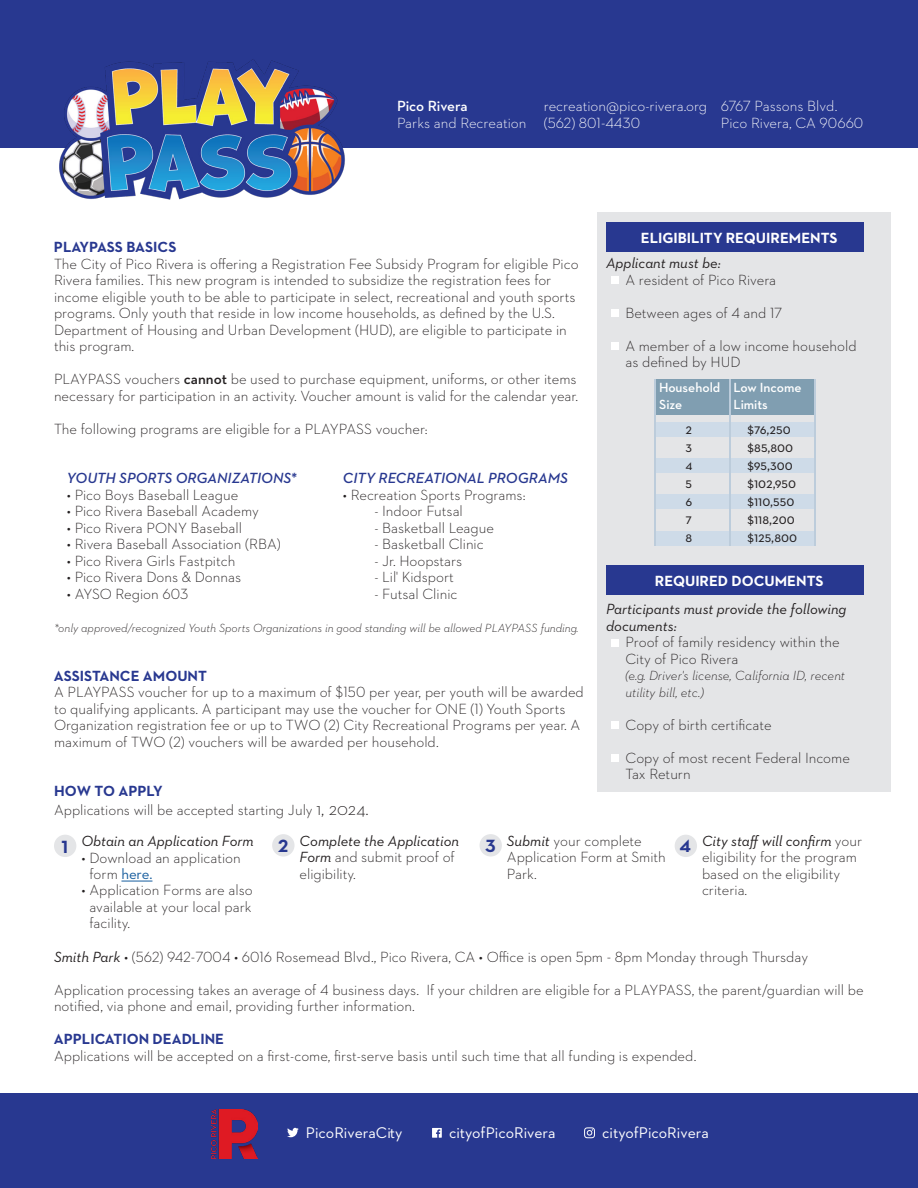
<style>
.page{position:relative;width:918px;height:1188px;background:#fff}
.page>*{position:absolute;margin:0;border:0;box-sizing:border-box;transform-origin:0 0}
.t1{font:700 18px "Neutraface 2 Text";color:#283890}
.t2{font:15.75px "Neutraface 2 Text";color:#fff}
.t3{font:300 15px/16.5px "Neutraface 2 Text";color:#231f20}
.t4{font:300 15px "Neutraface 2 Text";color:#fff}
.t5{font:italic 15px/16.5px "Neutraface 2 Text";color:#231f20}
.t6{font:15px "Neutraface 2 Text";color:#231f20}
.t7{font:italic 600 15px "Neutraface 2 Text";color:#283890}
.t8{font:700 15px "Neutraface 2 Text";color:#fff}
.t9{font:700 15px "Neutraface 2 Text";color:#283890}
.t10{font:600 15px "Neutraface 2 Text";letter-spacing:-.005em;color:#fff}
.t11{font:italic 300 13.5px "Neutraface 2 Text";color:#231f20}
.t12{font:600 13.5px/16.5px "Neutraface 2 Text";color:#fff}
.t13{font:italic 300 12px "Neutraface 2 Text";color:#231f20}
.s1{font-weight:600}
.s2{font-weight:700;color:#283890}
.s3{font-size:18px}
.s4{font-weight:400;font-style:italic}
.s5{font-weight:400;color:#175d9e}
</style>
<div class="page">
<div style="left:597px;top:212px;width:294px;height:580px;background:#e4e5e7"></div>
<div style="left:0;top:0;width:918px;height:147px;background:#283890"></div>
<div style="left:655px;top:422px;width:160px;height:14px;background:#cedbe8"></div>
<div style="left:655px;top:379px;width:74px;height:36px;background:#809eb1"></div>
<div style="left:731px;top:379px;width:84px;height:36px;background:#809eb1"></div>
<div style="left:655px;top:495px;width:160px;height:14px;background:#cedbe8"></div>
<div style="left:655px;top:458px;width:160px;height:15px;background:#cedbe8"></div>
<div style="left:655px;top:531px;width:160px;height:15px;background:#cedbe8"></div>
<hr style="left:815px;top:379px;width:1px;height:167px;background:#bcccdb">
<hr style="left:654px;top:379px;width:1px;height:167px;background:#bcccdb">
<hr style="left:729px;top:379px;width:2px;height:167px;background:#bcccdb">
<div style="left:606px;top:222px;width:258px;height:30px;background:#283890"></div>
<div style="left:606px;top:566px;width:258px;height:29px;background:#283890"></div>
<div style="left:0;top:1094px;width:918px;height:94px;background:#283890"></div>
<div style="left:611px;top:309px;width:7px;height:8px;background:#fff"></div>
<div style="left:611px;top:721px;width:7px;height:8px;background:#fff"></div>
<div style="left:611px;top:342px;width:7px;height:8px;background:#fff"></div>
<div style="left:611px;top:754px;width:7px;height:8px;background:#fff"></div>
<div style="left:611px;top:277px;width:7px;height:7px;background:#fff"></div>
<div style="left:611px;top:639px;width:7px;height:8px;background:#fff"></div>
<div style="left:54px;top:835px;width:22px;height:22px;background:#e4e5e7;border-radius:50%"></div>
<div style="left:272px;top:834px;width:23px;height:23px;background:#e4e5e7;border-radius:50%"></div>
<div style="left:480px;top:834px;width:22px;height:23px;background:#e4e5e7;border-radius:50%"></div>
<div style="left:675px;top:835px;width:22px;height:22px;background:#e4e5e7;border-radius:50%"></div>
<img style="left:54px;top:59px;width:294px;height:141px">
<img style="left:211px;top:1110px;width:47px;height:48px">
<svg style="left:432px;top:1128px;width:10px;height:10px"></svg>
<svg style="left:287px;top:1128px;width:12px;height:9px"></svg>
<svg style="left:584px;top:1127px;width:11px;height:11px"></svg>
<hr style="left:121px;top:881px;width:31px;height:1px;background:#175d9e">
<p class="t9" style="left:54px;top:237px;width:124px">PLAYPASS BASICS</p>
<p class="t10" style="left:397px;top:96px;width:72px">Pico Rivera</p>
<p class="t4" style="left:397px;top:113px;width:131px">Parks and Recreation</p>
<p class="t4" style="left:544px;top:97px;width:165px">recreation@pico-rivera.org</p>
<p class="t4" style="left:544px;top:113px;width:98px">(562) 801-4430</p>
<p class="t4" style="left:721px;top:97px;width:118px">6767 Passons Blvd.</p>
<p class="t4" style="left:721px;top:113px;width:144px">Pico Rivera, CA 90660</p>
<p class="t8" style="left:641px;top:228px;width:198px">ELIGIBILITY REQUIREMENTS</p>
<p class="t3" style="left:54px;top:255px;width:526px">The City of Pico Rivera is offering a Registration Fee Subsidy Program for eligible Pico Rivera families. This new program is intended to subsidize the registration fees for income eligible youth to be able to participate in select, recreational and youth sports programs. Only youth that reside in low income households, as defined by the U.S.<br>Department of Housing and Urban Development (HUD), are eligible to participate in this program.</p>
<p class="t3" style="left:54px;top:370px;width:526px">PLAYPASS vouchers <span class="s1">cannot</span> be used to purchase equipment, uniforms, or other items necessary for participation in an activity. Voucher amount is valid for the calendar year.</p>
<p class="t3" style="left:54px;top:420px;width:375px">The following programs are eligible for a PLAYPASS voucher:</p>
<p class="t7" style="left:67px;top:468px;width:231px">YOUTH SPORTS ORGANIZATIONS*</p>
<p class="t7" style="left:343px;top:468px;width:227px">CITY RECREATIONAL PROGRAMS</p>
<p class="t3" style="left:67px;top:486px;width:173px">• Pico Boys Baseball League</p>
<p class="t3" style="left:67px;top:502px;width:193px">• Pico Rivera Baseball Academy</p>
<p class="t3" style="left:67px;top:519px;width:177px">• Pico Rivera PONY Baseball</p>
<p class="t3" style="left:67px;top:535px;width:215px">• Rivera Baseball Association (RBA)</p>
<p class="t3" style="left:67px;top:552px;width:170px">• Pico Rivera Girls Fastpitch</p>
<p class="t3" style="left:67px;top:568px;width:176px">• Pico Rivera Dons &amp; Donnas</p>
<p class="t3" style="left:67px;top:585px;width:123px">• AYSO Region 603</p>
<p class="t3" style="left:343px;top:486px;width:184px">• Recreation Sports Programs:</p>
<p class="t3" style="left:374px;top:502px;width:90px">- Indoor Futsal</p>
<p class="t3" style="left:374px;top:519px;width:121px">- Basketball League</p>
<p class="t3" style="left:374px;top:535px;width:111px">- Basketball Clinic</p>
<p class="t3" style="left:374px;top:552px;width:89px">- Jr. Hoopstars</p>
<p class="t3" style="left:374px;top:568px;width:81px">- Lil' Kidsport</p>
<p class="t3" style="left:374px;top:585px;width:85px">- Futsal Clinic</p>
<p class="t13" style="left:54px;top:620px;width:526px">*only approved/recognized Youth Sports Organizations in good standing will be allowed PLAYPASS funding.</p>
<p class="t3" style="left:54px;top:667px;width:531px"><span class="s2">ASSISTANCE AMOUNT<br></span>A PLAYPASS voucher for up to a maximum of $150 per year, per youth will be awarded to qualifying applicants. A participant may use the voucher for ONE (1) Youth Sports Organization registration fee or up to TWO (2) City Recreational Programs per year. A maximum of TWO (2) vouchers will be awarded per household.</p>
<p class="t3" style="left:54px;top:782px;width:316px;line-height:18.9px"><span class="s2">HOW TO APPLY<br></span>Applications will be accepted starting July <span class="s3">1, 2024.</span></p>
<p class="t5" style="left:606px;top:255px;width:117px">Applicant must be:</p>
<p class="t3" style="left:625px;top:271px;width:152px">A resident of Pico Rivera</p>
<p class="t3" style="left:625px;top:304px;width:158px">Between ages of 4 and 17</p>
<p class="t3" style="left:625px;top:337px;width:233px">A member of a low income household</p>
<p class="t3" style="left:625px;top:354px;width:117px">as defined by HUD</p>
<p class="t12" style="left:659px;top:379px;width:63px">Household</p>
<p class="t12" style="left:659px;top:396px;width:25px">Size</p>
<p class="t6" style="left:685px;top:419px;width:8px">2</p>
<p class="t6" style="left:685px;top:437px;width:8px">3</p>
<p class="t6" style="left:685px;top:455px;width:9px">4</p>
<p class="t6" style="left:685px;top:473px;width:8px">5</p>
<p class="t6" style="left:685px;top:491px;width:8px">6</p>
<p class="t6" style="left:685px;top:509px;width:8px">7</p>
<p class="t6" style="left:685px;top:527px;width:8px">8</p>
<p class="t12" style="left:733px;top:379px;width:70px">Low Income<br>Limits</p>
<p class="t6" style="left:748px;top:419px;width:45px">$76,250</p>
<p class="t6" style="left:748px;top:437px;width:47px">$85,800</p>
<p class="t6" style="left:748px;top:455px;width:47px">$95,300</p>
<p class="t6" style="left:748px;top:473px;width:50px">$102,950</p>
<p class="t6" style="left:748px;top:491px;width:48px">$110,550</p>
<p class="t6" style="left:748px;top:509px;width:49px">$118,200</p>
<p class="t6" style="left:748px;top:527px;width:51px">$125,800</p>
<p class="t8" style="left:655px;top:571px;width:170px">REQUIRED DOCUMENTS</p>
<p class="t5" style="left:606px;top:600px;width:242px">Participants must provide the following documents:</p>
<p class="t3" style="left:625px;top:634px;width:216px">Proof of family residency within the</p>
<p class="t3" style="left:625px;top:650px;width:114px">City of Pico Rivera</p>
<p class="t11" style="left:625px;top:667px;width:221px">(e.g. Driver's license, California ID, recent</p>
<p class="t11" style="left:625px;top:683px;width:80px">utility bill, etc.)</p>
<p class="t3" style="left:625px;top:716px;width:148px">Copy of birth certificate</p>
<p class="t3" style="left:625px;top:749px;width:226px">Copy of most recent Federal Income</p>
<p class="t3" style="left:625px;top:766px;width:67px">Tax Return</p>
<p class="t3" style="left:300px;top:832px;width:161px"><span class="s4">Complete the Application<br>Form</span> and submit proof of eligibility.</p>
<p class="t3" style="left:702px;top:832px;width:162px"><span class="s4">City staff will confirm</span> your eligibility for the program based on the eligibility criteria.</p>
<p class="t3" style="left:507px;top:832px;width:160px"><span class="s4">Submit</span> your complete<br>Application Form at Smith<br>Park.</p>
<p class="t5" style="left:82px;top:832px;width:174px">Obtain an Application Form</p>
<p class="t3" style="left:89px;top:849px;width:153px;text-indent:-8px">• Download an application form <span class="s5">here.</span></p>
<p class="t3" style="left:89px;top:882px;width:165px;text-align:justify;text-indent:-8px">• Application Forms are also available at your local park facility.</p>
<p class="t1" style="left:62px;top:835px;width:8px">1</p>
<p class="t1" style="left:278px;top:834px;width:12px">2</p>
<p class="t1" style="left:486px;top:834px;width:12px">3</p>
<p class="t1" style="left:680px;top:834px;width:13px">4</p>
<p class="t3" style="left:54px;top:948px;width:756px"><span class="s4">Smith Park</span> • (562) 942-7004 • 6016 Rosemead Blvd., Pico Rivera, CA • Office is open 5pm - 8pm Monday through Thursday</p>
<p class="t3" style="left:54px;top:981px;width:811px">Application processing takes an average of 4 business days. If your children are eligible for a PLAYPASS, the parent/guardian will be notified, via phone and email, providing further information.</p>
<p class="t9" style="left:54px;top:1029px;width:172px">APPLICATION DEADLINE</p>
<p class="t3" style="left:54px;top:1047px;width:644px">Applications will be accepted on a first-come, first-serve basis until such time that all funding is expended.</p>
<p class="t2" style="left:306px;top:1123px;width:98px">PicoRiveraCity</p>
<p class="t2" style="left:449px;top:1123px;width:108px">cityofPicoRivera</p>
<p class="t2" style="left:602px;top:1123px;width:108px">cityofPicoRivera</p>
</div>
